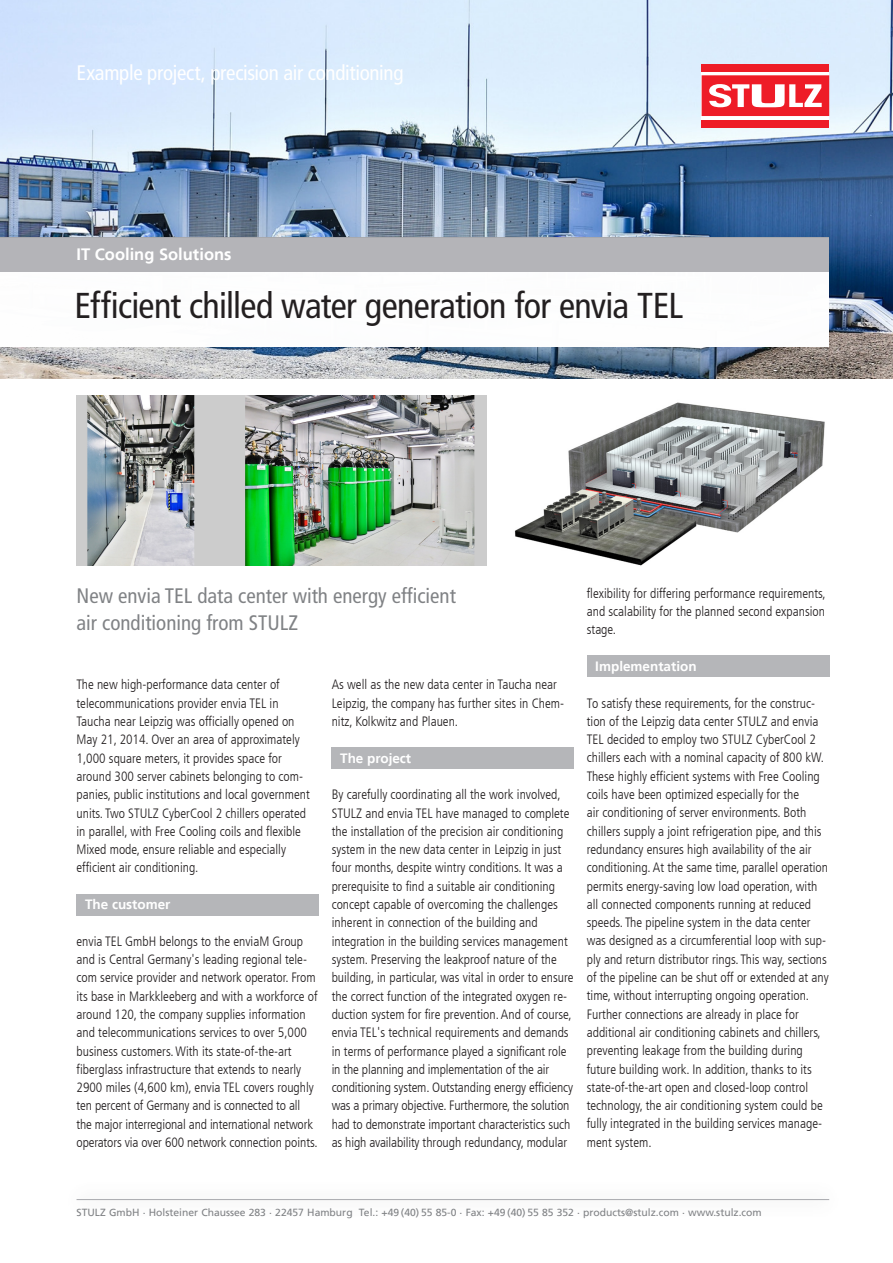
<style>
.page{position:relative;width:893px;height:1263px;background:#fff}
.page>*{position:absolute;margin:0;border:0;box-sizing:border-box;transform-origin:0 0}
.Headline{font:condensed 36px "Frutiger LT";letter-spacing:-.02em;color:#231f20}
.t1{font:condensed 21px/27px "Frutiger LT";color:#808285}
.Headline-2{font:condensed 21px "Frutiger LT";letter-spacing:-.015em;color:#fff}
.t2{font:700 16.5px "Frutiger LT";color:#fff}
.t3{font:300 condensed 13.5px/18.3px "Frutiger LT";color:#231f20}
.t4{font:700 13.5px "Frutiger LT";color:#fff}
.Absender{font:10.35px "Frutiger LT";color:#808285}
</style>
<div class="page">
<img style="left:77px;top:396px;width:409px;height:170px">
<img style="left:0;top:0;width:893px;height:378px">
<img style="left:514px;top:402px;width:311px;height:164px">
<div style="left:702px;top:64px;width:127px;height:64px;background:#fff"></div>
<div style="left:702px;top:64px;width:127px;height:7px;background:#ee1c27"></div>
<div style="left:702px;top:120px;width:127px;height:8px;background:#ee1c27"></div>
<svg style="left:702px;top:75px;width:127px;height:41px"></svg>
<div style="left:0;top:239px;width:829px;height:108px;background:#fff"></div>
<div style="left:0;top:237px;width:829px;height:34px;background:#b4b4b8"></div>
<div style="left:332px;top:748px;width:242px;height:21px;background:#b5b6b9"></div>
<div style="left:77px;top:894px;width:242px;height:21px;background:#b5b6b9"></div>
<hr style="left:77px;top:1199px;width:752px;height:1px;background:#a8a9ad">
<div style="left:587px;top:655px;width:242px;height:21px;background:#b5b6b9"></div>
<p class="Headline-2" style="left:77px;top:60px;width:328px">Example project, precision air conditioning</p>
<p class="t2" style="left:77px;top:245px;width:156px">IT Cooling Solutions</p>
<p class="Headline" style="left:74px;top:285px;width:610px">Efficient chilled water generation for envia TEL</p>
<p class="t1" style="left:77px;top:583px;width:381px">New envia TEL data center with energy efficient air conditioning from STULZ</p>
<p class="t3" style="left:77px;top:676px;width:235px">The new high-performance data center of telecommunications provider envia TEL in Taucha near Leipzig was officially opened on May 21, 2014. Over an area of approximately 1,000 square meters, it provides space for around 300 server cabinets belonging to com&shy;panies, public institutions and local government units. Two STULZ CyberCool 2 chillers operated in parallel, with Free Cooling coils and flexible Mixed mode, ensure reliable and especially efficient air conditioning.</p>
<p class="t4" style="left:85px;top:896px;width:87px">The customer</p>
<p class="t3" style="left:77px;top:932px;width:243px">envia TEL GmbH belongs to the enviaM Group and is Central Germany's leading regional tele&shy;com service provider and network operator. From its base in Markkleeberg and with a workforce of around 120, the company supplies information and telecommunications services to over 5,000 business customers. With its state-of-the-art fiberglass infrastructure that extends to nearly 2900 miles (4,600 km), envia TEL covers roughly ten percent of Germany and is connected to all the major interregional and international network operators via over 600 network connection points.</p>
<p class="t3" style="left:332px;top:676px;width:234px">As well as the new data center in Taucha near<br>Leipzig, the company has further sites in Chem&shy;nitz, Kolkwitz and Plauen.</p>
<p class="t4" style="left:340px;top:750px;width:73px">The project</p>
<p class="t3" style="left:332px;top:786px;width:244px">By carefully coordinating all the work involved, STULZ and envia TEL have managed to complete the installation of the precision air conditioning system in the new data center in Leipzig in just four months, despite wintry conditions. It was a prerequisite to find a suitable air conditioning concept capable of overcoming the challenges inherent in connection of the building and integration in the building services management system. Preserving the leakproof nature of the building, in particular, was vital in order to ensure the correct function of the integrated oxygen re&shy;duction system for fire prevention. And of course, envia TEL's technical requirements and demands in terms of performance played a significant role in the planning and implementation of the air conditioning system. Outstanding energy efficiency was a primary objective. Furthermore, the solution had to demonstrate important characteristics such as high availability through redundancy, modular</p>
<p class="t3" style="left:587px;top:584px;width:240px;text-align:justify">flexibility for differing performance requirements, and scalability for the planned second expansion stage.</p>
<p class="t4" style="left:595px;top:658px;width:103px">Implementation</p>
<p class="t3" style="left:587px;top:694px;width:243px">To satisfy these requirements, for the construc&shy;tion of the Leipzig data center STULZ and envia TEL decided to employ two STULZ CyberCool 2 chillers each with a nominal capacity of 800 kW.<br>These highly efficient systems with Free Cooling coils have been optimized especially for the<br>air conditioning of server environments. Both chillers supply a joint refrigeration pipe, and this redundancy ensures high availability of the air conditioning. At the same time, parallel operation permits energy-saving low load operation, with all connected components running at reduced speeds. The pipeline system in the data center was designed as a circumferential loop with sup&shy;ply and return distributor rings. This way, sections of the pipeline can be shut off or extended at any time, without interrupting ongoing operation.<br>Further connections are already in place for additional air conditioning cabinets and chillers, preventing leakage from the building during future building work. In addition, thanks to its state-of-the-art open and closed-loop control technology, the air conditioning system could be fully integrated in the building services manage&shy;ment system.</p>
<p class="Absender" style="left:77px;top:1206px;width:687px">STULZ GmbH . Holsteiner Chaussee 283 . 22457 Hamburg Tel.: +49 (40) 55 85-0 . Fax: +49 (40) 55 85 352 . products@stulz.com . www.stulz.com</p>
</div>
